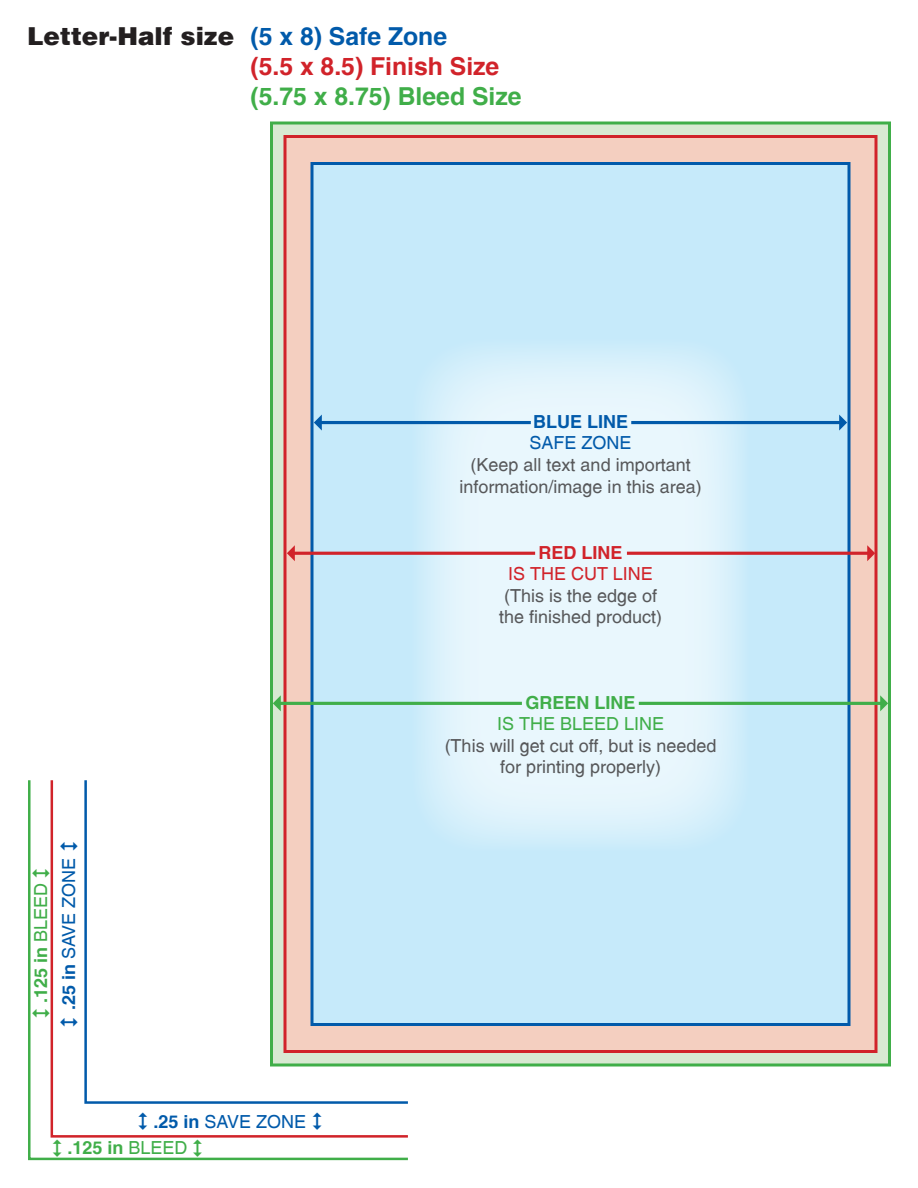
<style>
.page{position:relative;width:918px;height:1188px;background:#fff}
.page>*{position:absolute;margin:0;border:0;box-sizing:border-box;transform-origin:0 0}
.t1{font:24.75px "Switzerland Black Plain";color:#231f20}
.t2{font:700 24.75px "Switzerland";color:#40ae49}
.t3{font:700 24.75px "Switzerland";color:#d1232a}
.t4{font:18px/21.6px "Switzerland Plain";color:#57585a;text-align:center}
.t5{font:18px "Switzerland Plain";color:#015aaa}
.t6{font:18px/21.6px "Switzerland Plain";color:#40ae49;text-align:center}
.t7{font:700 18px "Switzerland";color:#40ae49}
.t8{font:18px/21.6px "Switzerland Plain";color:#d1232a;text-align:center}
.t9{font:700 18px/21.6px "Switzerland";color:#015aaa}
.s1{font-family:"Switzerland";font-weight:700;color:#015aaa}
.s2{font-family:"Switzerland Plain";font-weight:400}
.s3{font-family:"Switzerland";font-weight:700}
</style>
<div class="page">
<div style="left:270px;top:122px;width:621px;height:944px;background:#d8e9d2;border:3px solid #40ae49"></div>
<div style="left:284px;top:135px;width:594px;height:918px;background:#f4cfc0;border:3px solid #d1232a"></div>
<div style="left:310px;top:162px;width:540px;height:864px;background:#c6eafa;border:3px solid #015aaa"></div>
<svg style="left:412px;top:339px;width:337px;height:513px;fill:#e8f6fd"></svg>
<svg style="left:28px;top:778px;width:382px;height:383px"></svg>
<svg style="left:273px;top:695px;width:249px;height:16px"></svg>
<svg style="left:639px;top:695px;width:249px;height:16px"></svg>
<svg style="left:287px;top:545px;width:248px;height:16px"></svg>
<svg style="left:627px;top:545px;width:248px;height:16px"></svg>
<svg style="left:314px;top:415px;width:217px;height:16px"></svg>
<svg style="left:631px;top:415px;width:216px;height:16px"></svg>
<svg style="left:53px;top:1139px;width:9px;height:18px"></svg>
<svg style="left:193px;top:1139px;width:9px;height:18px"></svg>
<svg style="left:32px;top:869px;width:18px;height:9px"></svg>
<svg style="left:32px;top:1009px;width:18px;height:9px"></svg>
<svg style="left:138px;top:1113px;width:9px;height:17px"></svg>
<svg style="left:313px;top:1113px;width:8px;height:17px"></svg>
<svg style="left:60px;top:842px;width:18px;height:9px"></svg>
<svg style="left:60px;top:1018px;width:18px;height:9px"></svg>
<p class="t1" style="left:27px;top:20px;width:422px">Letter-Half size <span class="s1">(5 x 8) Safe Zone</span></p>
<p class="t3" style="left:250px;top:51px;width:250px">(5.5 x 8.5) Finish Size</p>
<p class="t2" style="left:250px;top:81px;width:273px">(5.75 x 8.75) Bleed Size</p>
<p class="t9" style="left:530px;top:410px;width:104px">BLUE LINE<br><span class="s2">SAFE ZONE</span></p>
<p class="t4" style="left:460px;top:454px;width:244px">(Keep all text and important information/image in this area)</p>
<p class="t8" style="left:508px;top:541px;width:146px"><span class="s3">RED LINE<br></span>IS THE CUT LINE</p>
<p class="t4" style="left:499px;top:584px;width:165px;text-align:left">(This is the edge of the finished product)</p>
<p class="t7" style="left:30px;top:1003px;width:122px;rotate:-90deg">.125 in <span class="s2">BLEED</span></p>
<p class="t5" style="left:58px;top:1010px;width:154px;rotate:-90deg"><span class="s3">.25 in</span> SAVE ZONE</p>
<p class="t5" style="left:153px;top:1111px;width:154px"><span class="s3">.25 in</span> SAVE ZONE</p>
<p class="t7" style="left:68px;top:1137px;width:122px">.125 in <span class="s2">BLEED</span></p>
<p class="t6" style="left:497px;top:691px;width:169px"><span class="s3">GREEN LINE<br></span>IS THE BLEED LINE</p>
<p class="t4" style="left:445px;top:735px;width:273px">(This will get cut off, but is needed for printing properly)</p>
</div>
